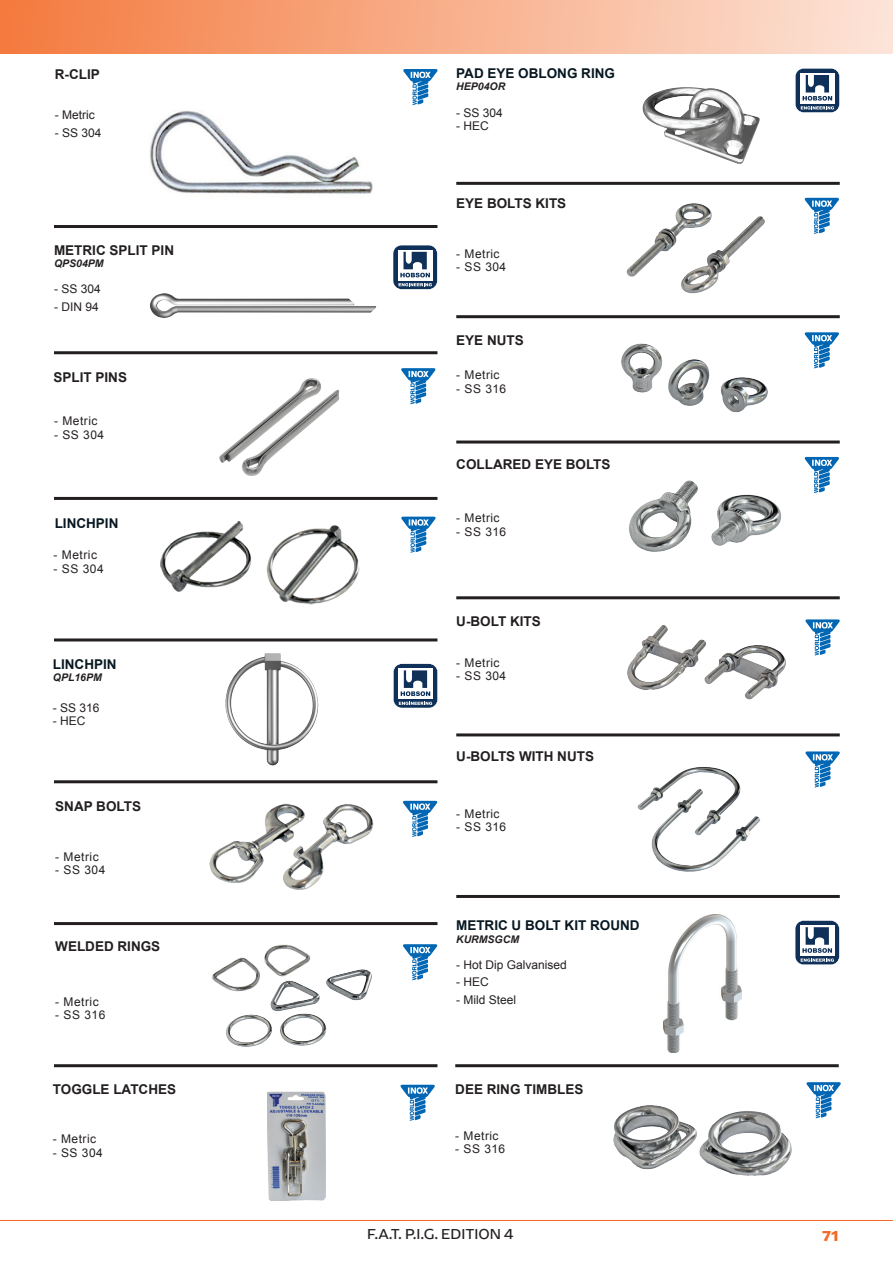
<style>
.page{position:relative;width:893px;height:1263px;background:#fff}
.page>*{position:absolute;margin:0;border:0;box-sizing:border-box;transform-origin:0 0}
.t1{font:15px "Arpona Sans";color:#231f20}
.t2{font:700 15px "Arpona Sans";color:#f36824}
.t3{font:700 13.5px "Arial";color:#231f20}
.t4{font:700 13.5px "Arial";color:#071822}
.t5{font:12px "Arial";letter-spacing:.04em;color:#231f20}
.t6{font:12px "Arial";color:#231f20}
.t7{font:italic 700 10.5px "Arial";color:#231f20}
</style>
<div class="page">
<div style="left:0;top:0;width:893px;height:54px;background:linear-gradient(to right,#f47a3e,#fce4d8)"></div>
<hr style="left:0;top:1220px;width:893px;height:1px;background:#f36824">
<img style="left:642px;top:87px;width:118px;height:77px">
<svg style="left:795px;top:68px;width:45px;height:45px"></svg>
<img style="left:668px;top:359px;width:100px;height:54px">
<img style="left:621px;top:343px;width:41px;height:50px">
<img style="left:629px;top:480px;width:152px;height:72px">
<img style="left:268px;top:1091px;width:57px;height:109px">
<img style="left:627px;top:625px;width:159px;height:75px">
<img style="left:637px;top:767px;width:123px;height:105px">
<img style="left:212px;top:944px;width:99px;height:48px">
<img style="left:268px;top:966px;width:104px;height:45px">
<img style="left:226px;top:1013px;width:101px;height:34px">
<img style="left:209px;top:803px;width:165px;height:87px">
<hr style="left:456px;top:182px;width:384px;height:3px;background:#231f20">
<img style="left:626px;top:203px;width:139px;height:91px">
<hr style="left:456px;top:315px;width:384px;height:3px;background:#231f20">
<hr style="left:456px;top:596px;width:384px;height:3px;background:#231f20">
<hr style="left:456px;top:733px;width:384px;height:3px;background:#231f20">
<hr style="left:456px;top:895px;width:384px;height:3px;background:#231f20">
<hr style="left:456px;top:440px;width:384px;height:3px;background:#231f20">
<img style="left:225px;top:653px;width:94px;height:113px">
<svg style="left:393px;top:663px;width:45px;height:45px"></svg>
<img style="left:161px;top:521px;width:199px;height:84px">
<img style="left:219px;top:378px;width:121px;height:98px">
<img style="left:613px;top:1105px;width:179px;height:71px">
<svg style="left:806px;top:1082px;width:35px;height:36px"></svg>
<svg style="left:401px;top:368px;width:34px;height:36px"></svg>
<svg style="left:401px;top:517px;width:35px;height:36px"></svg>
<svg style="left:403px;top:801px;width:34px;height:36px"></svg>
<svg style="left:403px;top:944px;width:34px;height:36px"></svg>
<svg style="left:400px;top:1085px;width:35px;height:36px"></svg>
<svg style="left:805px;top:619px;width:35px;height:37px"></svg>
<svg style="left:805px;top:751px;width:35px;height:37px"></svg>
<svg style="left:805px;top:332px;width:34px;height:36px"></svg>
<svg style="left:805px;top:457px;width:34px;height:36px"></svg>
<svg style="left:805px;top:198px;width:34px;height:36px"></svg>
<hr style="left:54px;top:225px;width:383px;height:3px;background:#231f20">
<hr style="left:54px;top:351px;width:383px;height:3px;background:#231f20">
<hr style="left:54px;top:497px;width:383px;height:3px;background:#231f20">
<hr style="left:54px;top:638px;width:383px;height:3px;background:#231f20">
<hr style="left:54px;top:780px;width:383px;height:3px;background:#231f20">
<hr style="left:54px;top:922px;width:383px;height:3px;background:#231f20">
<hr style="left:54px;top:1064px;width:383px;height:3px;background:#231f20">
<hr style="left:455px;top:1064px;width:384px;height:3px;background:#231f20">
<img style="left:663px;top:914px;width:78px;height:139px">
<svg style="left:795px;top:920px;width:45px;height:45px"></svg>
<img style="left:150px;top:293px;width:226px;height:25px">
<svg style="left:393px;top:245px;width:45px;height:45px"></svg>
<svg style="left:403px;top:69px;width:34px;height:36px"></svg>
<img style="left:150px;top:111px;width:223px;height:83px">
<p class="t3" style="left:55px;top:65px;width:46px">R-CLIP</p>
<p class="t5" style="left:55px;top:107px;width:41px">- Metric</p>
<p class="t5" style="left:55px;top:125px;width:48px">- SS 304</p>
<p class="t3" style="left:54px;top:241px;width:122px">METRIC SPLIT PIN</p>
<p class="t7" style="left:54px;top:256px;width:51px">QPS04PM</p>
<p class="t5" style="left:54px;top:281px;width:48px">- SS 304</p>
<p class="t5" style="left:54px;top:299px;width:46px">- DIN 94</p>
<p class="t3" style="left:53px;top:369px;width:75px">SPLIT PINS</p>
<p class="t5" style="left:54px;top:413px;width:45px">- Metric</p>
<p class="t5" style="left:54px;top:426px;width:52px">- SS 304</p>
<p class="t4" style="left:55px;top:514px;width:65px">LINCHPIN</p>
<p class="t5" style="left:54px;top:547px;width:45px">- Metric</p>
<p class="t5" style="left:54px;top:561px;width:52px">- SS 304</p>
<p class="t4" style="left:53px;top:655px;width:65px">LINCHPIN</p>
<p class="t7" style="left:53px;top:670px;width:51px">QPL16PM</p>
<p class="t5" style="left:53px;top:700px;width:48px">- SS 316</p>
<p class="t5" style="left:53px;top:713px;width:34px">- HEC</p>
<p class="t3" style="left:55px;top:797px;width:87px">SNAP BOLTS</p>
<p class="t5" style="left:55px;top:848px;width:45px">- Metric</p>
<p class="t5" style="left:55px;top:862px;width:52px">- SS 304</p>
<p class="t3" style="left:55px;top:937px;width:107px">WELDED RINGS</p>
<p class="t5" style="left:55px;top:994px;width:45px">- Metric</p>
<p class="t5" style="left:55px;top:1007px;width:52px">- SS 316</p>
<p class="t3" style="left:53px;top:1080px;width:125px">TOGGLE LATCHES</p>
<p class="t5" style="left:53px;top:1131px;width:45px">- Metric</p>
<p class="t5" style="left:53px;top:1145px;width:52px">- SS 304</p>
<p class="t4" style="left:456px;top:64px;width:160px">PAD EYE OBLONG RING</p>
<p class="t7" style="left:456px;top:79px;width:51px">HEP04OR</p>
<p class="t5" style="left:456px;top:104px;width:48px">- SS 304</p>
<p class="t5" style="left:456px;top:118px;width:34px">- HEC</p>
<p class="t3" style="left:456px;top:194px;width:112px">EYE BOLTS KITS</p>
<p class="t5" style="left:456px;top:246px;width:45px">- Metric</p>
<p class="t5" style="left:456px;top:259px;width:52px">- SS 304</p>
<p class="t3" style="left:456px;top:331px;width:69px">EYE NUTS</p>
<p class="t5" style="left:456px;top:367px;width:45px">- Metric</p>
<p class="t5" style="left:456px;top:381px;width:52px">- SS 316</p>
<p class="t3" style="left:456px;top:456px;width:156px">COLLARED EYE BOLTS</p>
<p class="t5" style="left:456px;top:510px;width:45px">- Metric</p>
<p class="t5" style="left:456px;top:524px;width:52px">- SS 316</p>
<p class="t3" style="left:456px;top:612px;width:86px">U-BOLT KITS</p>
<p class="t5" style="left:456px;top:655px;width:45px">- Metric</p>
<p class="t5" style="left:456px;top:668px;width:52px">- SS 304</p>
<p class="t3" style="left:456px;top:747px;width:139px">U-BOLTS WITH NUTS</p>
<p class="t5" style="left:456px;top:806px;width:45px">- Metric</p>
<p class="t5" style="left:456px;top:819px;width:52px">- SS 316</p>
<p class="t4" style="left:456px;top:916px;width:185px">METRIC U BOLT KIT ROUND</p>
<p class="t7" style="left:456px;top:932px;width:64px">KURMSGCM</p>
<p class="t6" style="left:456px;top:957px;width:112px">- Hot Dip Galvanised</p>
<p class="t5" style="left:456px;top:974px;width:34px">- HEC</p>
<p class="t6" style="left:456px;top:992px;width:62px">- Mild Steel</p>
<p class="t3" style="left:455px;top:1080px;width:130px">DEE RING TIMBLES</p>
<p class="t5" style="left:455px;top:1127px;width:45px">- Metric</p>
<p class="t5" style="left:455px;top:1141px;width:52px">- SS 316</p>
<p class="t1" style="left:367px;top:1224px;width:148px">F.A.T. P.I.G. EDITION 4</p>
<p class="t2" style="left:822px;top:1227px;width:18px">71</p>
</div>
